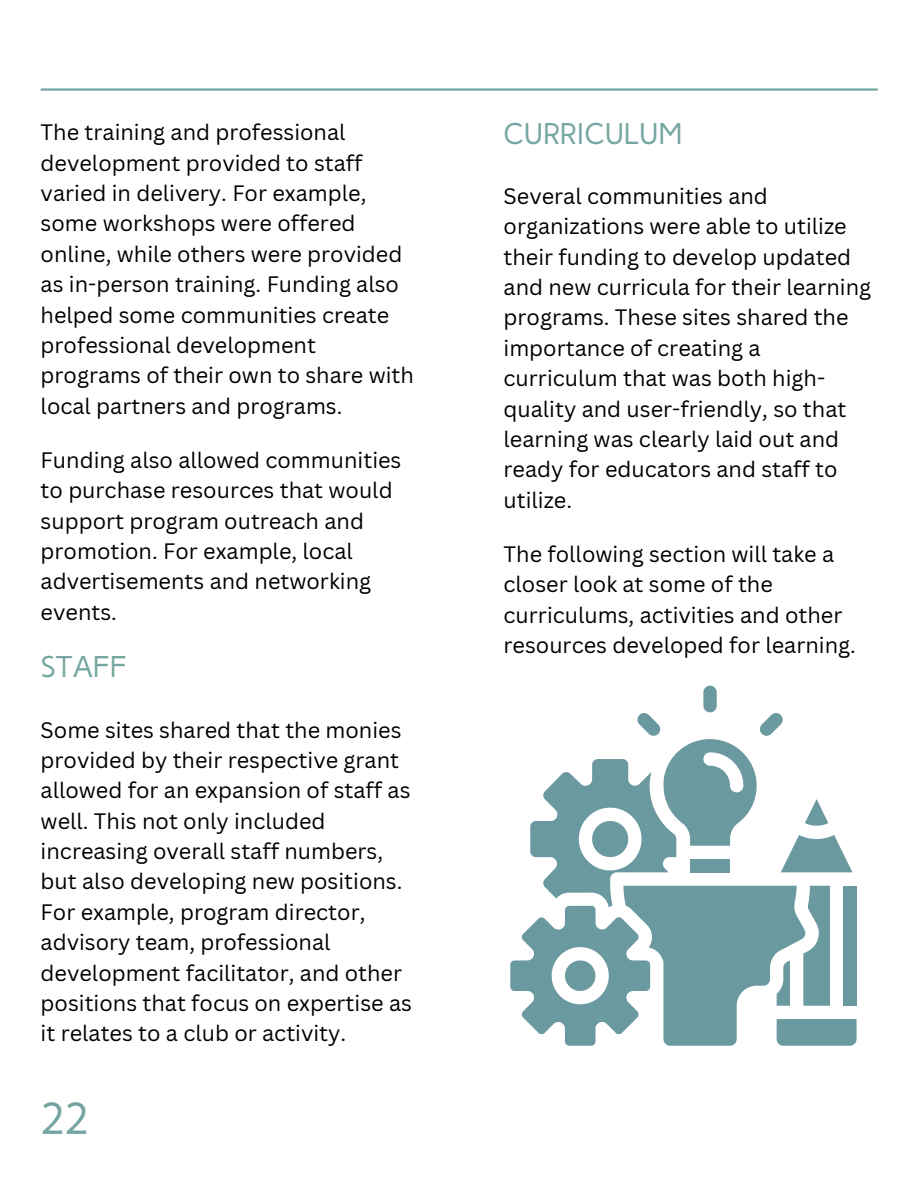
<style>
.page{position:relative;width:918px;height:1188px;background:#fff}
.page>*{position:absolute;margin:0;border:0;box-sizing:border-box;transform-origin:0 0}
.t1{font:45px "High Tide Sans";color:#76a6a1}
.t2{font:30px "High Tide Sans";color:#76a6a1}
.t3{font:21.75px/30.3px "Canva Sans";color:#000}
</style>
<div class="page">
<hr style="left:41px;top:88px;width:837px;height:3px;background:#76a6a1">
<svg style="left:510px;top:686px;width:347px;height:360px"></svg>
<p class="t3" style="left:41px;top:117px;width:375px">The training and professional development provided to staff varied in delivery. For example, some workshops were offered online, while others were provided as in-person training. Funding also helped some communities create professional development programs of their own to share with local partners and programs.</p>
<p class="t3" style="left:41px;top:444px;width:362px">Funding also allowed communities to purchase resources that would support program outreach and promotion. For example, local advertisements and networking events.</p>
<h2 class="t2" style="left:41px;top:655px;width:87px">STAFF</h2>
<p class="t3" style="left:41px;top:714px;width:373px">Some sites shared that the monies provided by their respective grant allowed for an expansion of staff as well. This not only included increasing overall staff numbers, but also developing new positions.<br>For example, program director, advisory team, professional development facilitator, and other positions that focus on expertise as it relates to a club or activity.</p>
<h1 class="t1" style="left:41px;top:1101px;width:49px">22</h1>
<h2 class="t2" style="left:504px;top:121px;width:180px">CURRICULUM</h2>
<p class="t3" style="left:504px;top:180px;width:369px">Several communities and organizations were able to utilize their funding to develop updated and new curricula for their learning programs. These sites shared the importance of creating a curriculum that was both high&shy;quality and user-friendly, so that learning was clearly laid out and ready for educators and staff to utilize.</p>
<p class="t3" style="left:504px;top:538px;width:354px">The following section will take a closer look at some of the curriculums, activities and other resources developed for learning.</p>
</div>
